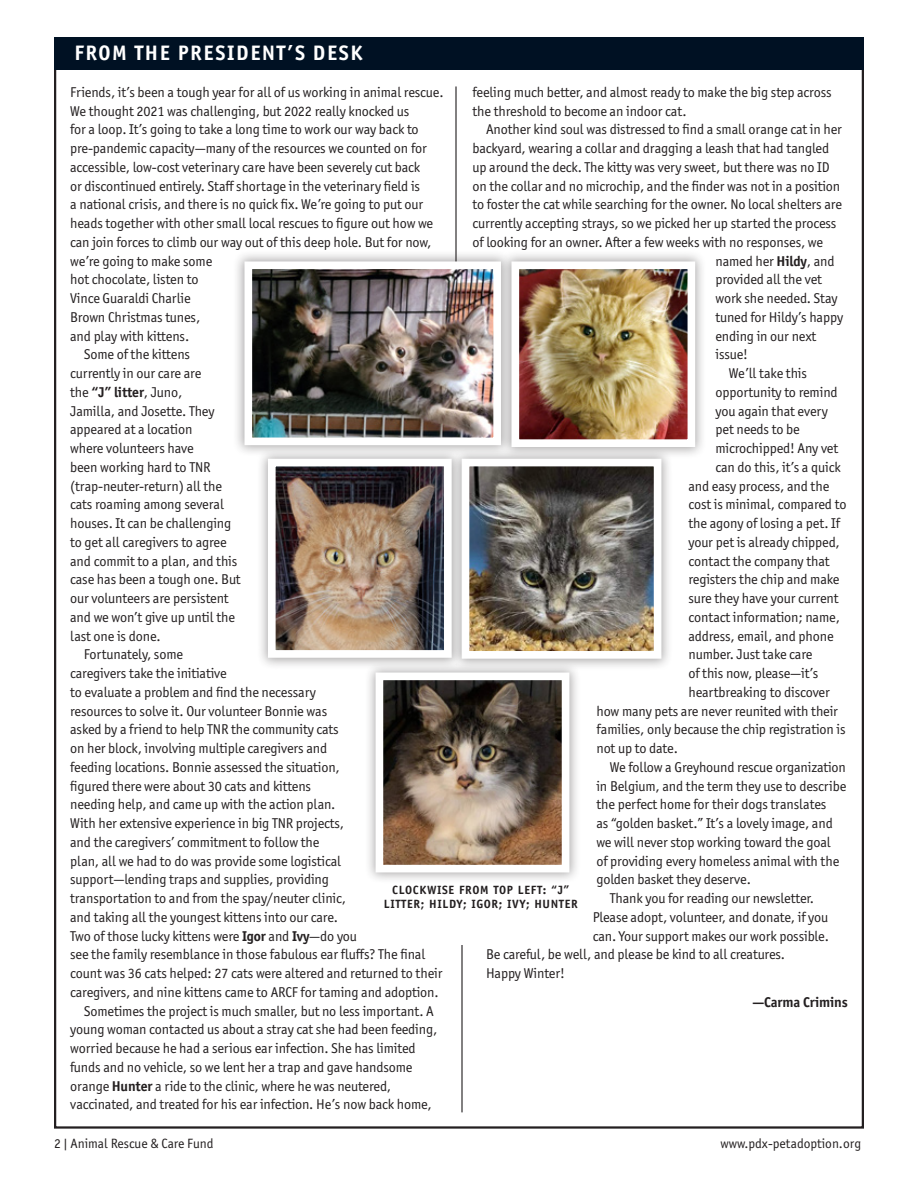
<style>
.page{position:relative;width:918px;height:1188px;background:#fff}
.page>*{position:absolute;margin:0;border:0;box-sizing:border-box;transform-origin:0 0}
.box_headline{font:700 21px "Officina Sans ITC Pro";letter-spacing:.08em;color:#fff}
.Body_Copy_9_5_12_5{font:14.25px/18.8px "Officina Sans ITC Pro";letter-spacing:-.01em;color:#231f20}
.Signature_Byline{font:700 14.25px "Officina Sans ITC Pro";letter-spacing:-.01em;color:#231f20}
.t1{font:13.5px "Officina Sans ITC Pro";color:#231f20}
.t2{font:700 12px/14.2px "Officina Sans";letter-spacing:.05em;color:#231f20;text-align:center}
.s1{font-weight:700}
</style>
<div class="page">
<div style="left:54px;top:38px;width:809px;height:32px;background:#001123"></div>
<hr style="left:455px;top:86px;width:2px;height:279px;background:#231f20">
<hr style="left:461px;top:945px;width:2px;height:167px;background:#231f20">
<div style="left:233px;top:250px;width:280px;height:207px;background:#231f20;opacity:.4"></div>
<img style="left:253px;top:270px;width:239px;height:166px">
<div style="left:244px;top:261px;width:257px;height:184px;border:8px solid #fff"></div>
<div style="left:500px;top:250px;width:207px;height:209px;background:#231f20;opacity:.4"></div>
<img style="left:521px;top:270px;width:165px;height:168px">
<div style="left:512px;top:261px;width:183px;height:186px;border:8px solid #fff"></div>
<div style="left:450px;top:447px;width:223px;height:223px;background:#231f20;opacity:.4"></div>
<img style="left:471px;top:468px;width:181px;height:182px">
<div style="left:462px;top:459px;width:199px;height:200px;border:8px solid #fff"></div>
<div style="left:364px;top:661px;width:217px;height:223px;background:#231f20;opacity:.4"></div>
<img style="left:385px;top:682px;width:175px;height:181px">
<div style="left:376px;top:673px;width:193px;height:199px;border:8px solid #fff"></div>
<div style="left:256px;top:447px;width:207px;height:222px;background:#231f20;opacity:.4"></div>
<img style="left:277px;top:468px;width:166px;height:181px">
<div style="left:268px;top:459px;width:184px;height:199px;border:8px solid #fff"></div>
<p class="box_headline" style="left:74px;top:40px;width:290px">FROM THE PRESIDENT’S DESK</p>
<p class="Body_Copy_9_5_12_5" style="left:70px;top:83px;width:375px">Friends, it’s been a tough year for all of us working in animal rescue.<br>We thought 2021 was challenging, but 2022 really knocked us<br>for a loop. It’s going to take a long time to work our way back to pre-pandemic capacity—many of the resources we counted on for accessible, low-cost veterinary care have been severely cut back<br>or discontinued entirely. Staff shortage in the veterinary field is<br>a national crisis, and there is no quick fix. We’re going to put our heads together with other small local rescues to figure out how we can join forces to climb our way out of this deep hole. But for now, we’re going to make some<br>hot chocolate, listen to<br>Vince Guaraldi Charlie<br>Brown Christmas tunes,<br>and play with kittens.</p>
<p class="Body_Copy_9_5_12_5" style="left:70px;top:345px;width:172px;text-indent:14px">Some of the kittens currently in our care are<br>the <span class="s1">“J” litter</span>, Juno,<br>Jamilla, and Josette. They appeared at a location<br>where volunteers have<br>been working hard to TNR (trap-neuter-return) all the cats roaming among several houses. It can be challenging to get all caregivers to agree and commit to a plan, and this case has been a tough one. But our volunteers are persistent and we won’t give up until the last one is done.</p>
<p class="Body_Copy_9_5_12_5" style="left:70px;top:645px;width:374px;text-indent:14px">Fortunately, some<br>caregivers take the initiative<br>to evaluate a problem and find the necessary<br>resources to solve it. Our volunteer Bonnie was<br>asked by a friend to help TNR the community cats<br>on her block, involving multiple caregivers and<br>feeding locations. Bonnie assessed the situation,<br>figured there were about 30 cats and kittens<br>needing help, and came up with the action plan.<br>With her extensive experience in big TNR projects,<br>and the caregivers’ commitment to follow the<br>plan, all we had to do was provide some logistical<br>support—lending traps and supplies, providing<br>transportation to and from the spay/neuter clinic,<br>and taking all the youngest kittens into our care.<br>Two of those lucky kittens were <span class="s1">Igor</span> and <span class="s1">Ivy</span>—do you<br>see the family resemblance in those fabulous ear fluffs? The final count was 36 cats helped: 27 cats were altered and returned to their caregivers, and nine kittens came to ARCF for taming and adoption.</p>
<p class="Body_Copy_9_5_12_5" style="left:70px;top:1001px;width:369px;text-indent:14px">Sometimes the project is much smaller, but no less important. A young woman contacted us about a stray cat she had been feeding, worried because he had a serious ear infection. She has limited funds and no vehicle, so we lent her a trap and gave handsome orange <span class="s1">Hunter</span> a ride to the clinic, where he was neutered, vaccinated, and treated for his ear infection. He’s now back home,</p>
<p class="Body_Copy_9_5_12_5" style="left:472px;top:83px;width:361px">feeling much better, and almost ready to make the big step across the threshold to become an indoor cat.</p>
<p class="Body_Copy_9_5_12_5" style="left:486px;top:120px;width:357px">Another kind soul was distressed to find a small orange cat in her</p>
<p class="Body_Copy_9_5_12_5" style="left:472px;top:139px;width:358px">backyard, wearing a collar and dragging a leash that had tangled</p>
<p class="Body_Copy_9_5_12_5" style="left:472px;top:158px;width:359px">up around the deck. The kitty was very sweet, but there was no ID</p>
<p class="Body_Copy_9_5_12_5" style="left:472px;top:176px;width:369px">on the collar and no microchip, and the finder was not in a position</p>
<p class="Body_Copy_9_5_12_5" style="left:472px;top:195px;width:371px">to foster the cat while searching for the owner. No local shelters are</p>
<p class="Body_Copy_9_5_12_5" style="left:472px;top:214px;width:365px">currently accepting strays, so we picked her up started the process</p>
<p class="Body_Copy_9_5_12_5" style="left:472px;top:233px;width:352px">of looking for an owner. After a few weeks with no responses, we</p>
<p class="Body_Copy_9_5_12_5" style="left:715px;top:251px;width:121px">named her <span class="s1">Hildy</span>, and</p>
<p class="Body_Copy_9_5_12_5" style="left:715px;top:270px;width:108px">provided all the vet</p>
<p class="Body_Copy_9_5_12_5" style="left:715px;top:289px;width:124px">work she needed. Stay</p>
<p class="Body_Copy_9_5_12_5" style="left:715px;top:308px;width:129px">tuned for Hildy’s happy</p>
<p class="Body_Copy_9_5_12_5" style="left:715px;top:326px;width:102px">ending in our next</p>
<p class="Body_Copy_9_5_12_5" style="left:715px;top:345px;width:34px">issue!</p>
<p class="Body_Copy_9_5_12_5" style="left:729px;top:364px;width:80px">We’ll take this</p>
<p class="Body_Copy_9_5_12_5" style="left:715px;top:383px;width:124px">opportunity to remind</p>
<p class="Body_Copy_9_5_12_5" style="left:715px;top:401px;width:114px">you again that every</p>
<p class="Body_Copy_9_5_12_5" style="left:715px;top:420px;width:86px">pet needs to be</p>
<p class="Body_Copy_9_5_12_5" style="left:715px;top:439px;width:124px">microchipped! Any vet</p>
<p class="Body_Copy_9_5_12_5" style="left:715px;top:458px;width:127px">can do this, it’s a quick</p>
<p class="Body_Copy_9_5_12_5" style="left:688px;top:476px;width:142px">and easy process, and the</p>
<p class="Body_Copy_9_5_12_5" style="left:688px;top:495px;width:160px">cost is minimal, compared to</p>
<p class="Body_Copy_9_5_12_5" style="left:688px;top:514px;width:153px">the agony of losing a pet. If</p>
<p class="Body_Copy_9_5_12_5" style="left:688px;top:533px;width:153px">your pet is already chipped,</p>
<p class="Body_Copy_9_5_12_5" style="left:688px;top:551px;width:143px">contact the company that</p>
<p class="Body_Copy_9_5_12_5" style="left:688px;top:570px;width:153px">registers the chip and make</p>
<p class="Body_Copy_9_5_12_5" style="left:688px;top:589px;width:152px">sure they have your current</p>
<p class="Body_Copy_9_5_12_5" style="left:688px;top:608px;width:153px">contact information; name,</p>
<p class="Body_Copy_9_5_12_5" style="left:688px;top:626px;width:147px">address, email, and phone</p>
<p class="Body_Copy_9_5_12_5" style="left:688px;top:645px;width:126px">number. Just take care</p>
<p class="Body_Copy_9_5_12_5" style="left:688px;top:664px;width:131px">of this now, please—it’s</p>
<p class="Body_Copy_9_5_12_5" style="left:688px;top:683px;width:143px">heartbreaking to discover</p>
<p class="Body_Copy_9_5_12_5" style="left:596px;top:701px;width:243px">how many pets are never reunited with their</p>
<p class="Body_Copy_9_5_12_5" style="left:596px;top:720px;width:251px">families, only because the chip registration is</p>
<p class="Body_Copy_9_5_12_5" style="left:596px;top:739px;width:83px">not up to date.</p>
<p class="Body_Copy_9_5_12_5" style="left:596px;top:758px;width:251px;text-indent:14px">We follow a Greyhound rescue organization in Belgium, and the term they use to describe the perfect home for their dogs translates<br>as “golden basket.” It’s a lovely image, and we will never stop working toward the goal<br>of providing every homeless animal with the golden basket they deserve.</p>
<p class="Body_Copy_9_5_12_5" style="left:593px;top:889px;width:238px;text-align:center">Thank you for reading our newsletter.<br>Please adopt, volunteer, and donate, if you can. Your support makes our work possible.</p>
<p class="Body_Copy_9_5_12_5" style="left:486px;top:945px;width:301px">Be careful, be well, and please be kind to all creatures.</p>
<p class="Body_Copy_9_5_12_5" style="left:486px;top:964px;width:80px">Happy Winter!</p>
<p class="Signature_Byline" style="left:752px;top:994px;width:97px">—Carma Crimins</p>
<p class="t2" style="left:384px;top:882px;width:196px">CLOCKWISE FROM TOP LEFT: “J”<br>LITTER; HILDY; IGOR; IVY; HUNTER</p>
<p class="t1" style="left:54px;top:1135px;width:161px">2 | Animal Rescue &amp; Care Fund</p>
<p class="t1" style="left:721px;top:1135px;width:142px">www.pdx-petadoption.org</p>
</div>
